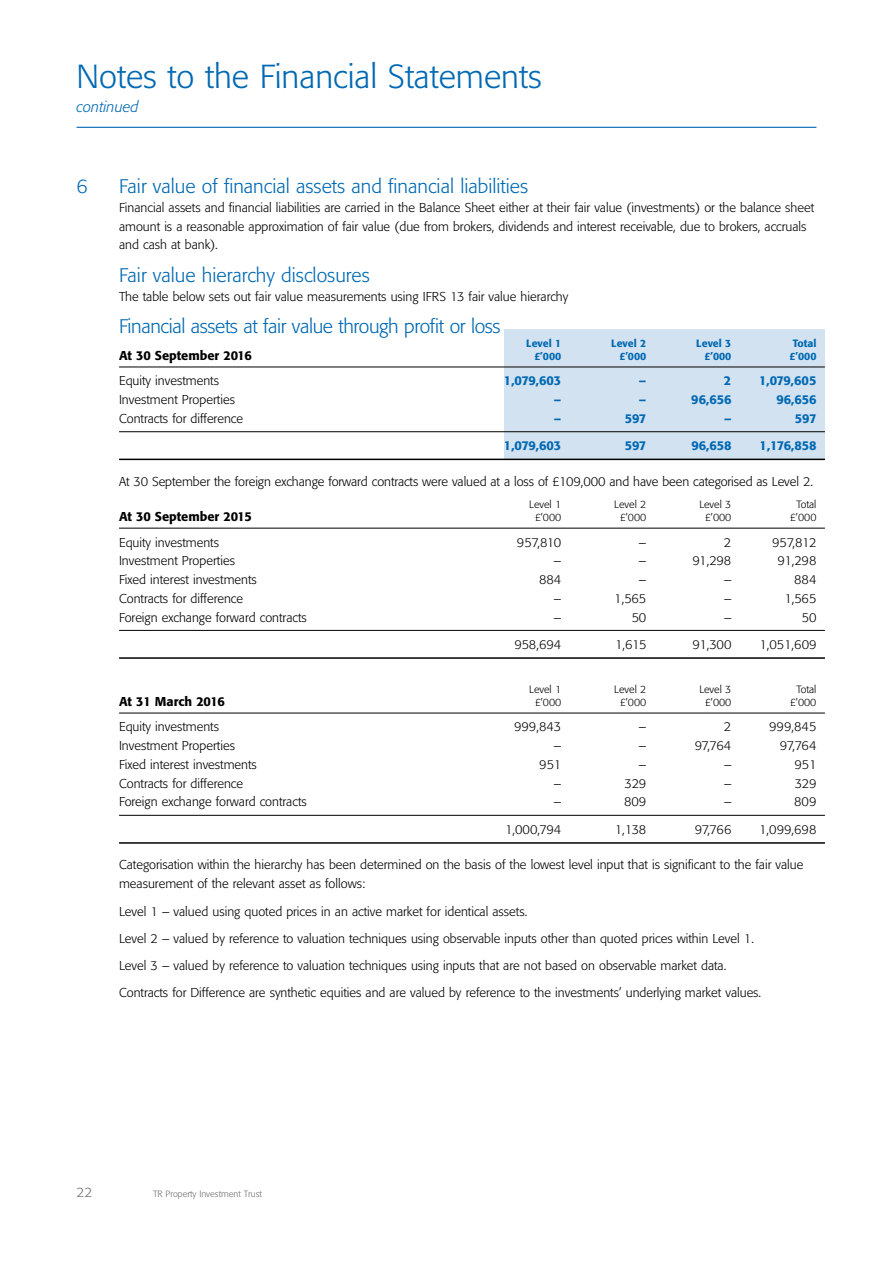
<style>
.page{position:relative;width:893px;height:1263px;background:#fff}
.page>*{position:absolute;margin:0;border:0;box-sizing:border-box;transform-origin:0 0}
.t1{font:300 33px "Formata";color:#0069b3}
.t2{font:300 19.5px "Formata";color:#0069b3}
.t3{font:300 19.5px "Formata";letter-spacing:-.02em;color:#0069b3}
.t4{font:italic 300 15px "Formata";color:#0069b3}
.t5{font:300 13.5px "Formata";color:#6e6e6e}
.t6{font:300 12.75px/18.8px "Formata";color:#000}
.t7{font:500 12.75px "Formata";letter-spacing:-.02em;color:#0069b3}
.t8{font:500 12.75px "Formata";color:#000}
.t9{font:300 10.5px "Formata";color:#000}
.t10{font:500 10.5px "Formata";color:#0069b3}
.t11{font:300 9px "Formata";color:#6e6e6e}
</style>
<div class="page">
<hr style="left:77px;top:127px;width:739px;height:1px;background:#0069b3">
<div style="left:504px;top:330px;width:321px;height:130px;background:#d3e2f0"></div>
<hr style="left:119px;top:367px;width:706px;height:1px;background:#000">
<hr style="left:119px;top:431px;width:706px;height:1px;background:#000">
<hr style="left:119px;top:459px;width:706px;height:1px;background:#000">
<hr style="left:119px;top:528px;width:706px;height:1px;background:#000">
<hr style="left:119px;top:630px;width:706px;height:1px;background:#000">
<hr style="left:119px;top:657px;width:706px;height:2px;background:#000">
<hr style="left:119px;top:713px;width:706px;height:1px;background:#000">
<hr style="left:119px;top:815px;width:706px;height:1px;background:#000">
<hr style="left:119px;top:842px;width:706px;height:2px;background:#000">
<h1 class="t1" style="left:77px;top:58px;width:467px">Notes to the Financial Statements</h1>
<p class="t4" style="left:77px;top:98px;width:64px">continued</p>
<h2 class="t2" style="left:77px;top:175px;width:13px">6</h2>
<h2 class="t2" style="left:119px;top:175px;width:411px">Fair value of financial assets and financial liabilities</h2>
<p class="t6" style="left:119px;top:198px;width:697px">Financial assets and financial liabilities are carried in the Balance Sheet either at their fair value (investments) or the balance sheet amount is a reasonable approximation of fair value (due from brokers, dividends and interest receivable, due to brokers, accruals and cash at bank).</p>
<h2 class="t2" style="left:119px;top:264px;width:252px">Fair value hierarchy disclosures</h2>
<p class="t6" style="left:119px;top:287px;width:451px">The table below sets out fair value measurements using IFRS 13 fair value hierarchy</p>
<h2 class="t3" style="left:119px;top:315px;width:383px">Financial assets at fair value through profit or loss</h2>
<p class="t10" style="left:526px;top:337px;width:37px">Level 1</p>
<p class="t10" style="left:611px;top:337px;width:37px">Level 2</p>
<p class="t10" style="left:696px;top:337px;width:37px">Level 3</p>
<p class="t10" style="left:793px;top:337px;width:25px">Total</p>
<p class="t8" style="left:119px;top:348px;width:134px">At 30 September 2016</p>
<p class="t10" style="left:535px;top:350px;width:28px">£’000</p>
<p class="t10" style="left:620px;top:350px;width:28px">£’000</p>
<p class="t10" style="left:705px;top:350px;width:28px">£’000</p>
<p class="t10" style="left:790px;top:350px;width:28px">£’000</p>
<p class="t6" style="left:119px;top:372px;width:102px">Equity investments</p>
<p class="t7" style="left:504px;top:373px;width:59px">1,079,603</p>
<p class="t7" style="left:639px;top:373px;width:9px">–</p>
<p class="t7" style="left:724px;top:373px;width:9px">2</p>
<p class="t7" style="left:759px;top:373px;width:59px">1,079,605</p>
<p class="t6" style="left:119px;top:390px;width:117px">Investment Properties</p>
<p class="t7" style="left:554px;top:392px;width:9px">–</p>
<p class="t7" style="left:639px;top:392px;width:9px">–</p>
<p class="t7" style="left:691px;top:392px;width:42px">96,656</p>
<p class="t7" style="left:776px;top:392px;width:42px">96,656</p>
<p class="t6" style="left:119px;top:409px;width:126px">Contracts for difference</p>
<p class="t7" style="left:554px;top:410px;width:9px">–</p>
<p class="t7" style="left:625px;top:410px;width:23px">597</p>
<p class="t7" style="left:724px;top:410px;width:9px">–</p>
<p class="t7" style="left:795px;top:410px;width:23px">597</p>
<p class="t7" style="left:504px;top:438px;width:59px">1,079,603</p>
<p class="t7" style="left:625px;top:438px;width:23px">597</p>
<p class="t7" style="left:691px;top:438px;width:42px">96,658</p>
<p class="t7" style="left:760px;top:438px;width:58px">1,176,858</p>
<p class="t6" style="left:119px;top:472px;width:695px">At 30 September the foreign exchange forward contracts were valued at a loss of £109,000 and have been categorised as Level 2.</p>
<p class="t9" style="left:529px;top:498px;width:34px">Level 1</p>
<p class="t9" style="left:614px;top:498px;width:34px">Level 2</p>
<p class="t9" style="left:699px;top:498px;width:34px">Level 3</p>
<p class="t9" style="left:796px;top:498px;width:21px">Total</p>
<p class="t8" style="left:119px;top:509px;width:134px">At 30 September 2015</p>
<p class="t9" style="left:535px;top:511px;width:28px">£’000</p>
<p class="t9" style="left:620px;top:511px;width:28px">£’000</p>
<p class="t9" style="left:705px;top:511px;width:28px">£’000</p>
<p class="t9" style="left:790px;top:511px;width:28px">£’000</p>
<p class="t6" style="left:119px;top:533px;width:102px">Equity investments</p>
<p class="t6" style="left:517px;top:533px;width:46px">957,810</p>
<p class="t6" style="left:639px;top:533px;width:9px">–</p>
<p class="t6" style="left:724px;top:533px;width:9px">2</p>
<p class="t6" style="left:772px;top:533px;width:46px">957,812</p>
<p class="t6" style="left:119px;top:551px;width:117px">Investment Properties</p>
<p class="t6" style="left:554px;top:551px;width:9px">–</p>
<p class="t6" style="left:639px;top:551px;width:9px">–</p>
<p class="t6" style="left:692px;top:551px;width:41px">91,298</p>
<p class="t6" style="left:777px;top:551px;width:41px">91,298</p>
<p class="t6" style="left:119px;top:570px;width:139px">Fixed interest investments</p>
<p class="t6" style="left:539px;top:570px;width:24px">884</p>
<p class="t6" style="left:639px;top:570px;width:9px">–</p>
<p class="t6" style="left:724px;top:570px;width:9px">–</p>
<p class="t6" style="left:794px;top:570px;width:24px">884</p>
<p class="t6" style="left:119px;top:589px;width:126px">Contracts for difference</p>
<p class="t6" style="left:554px;top:589px;width:9px">–</p>
<p class="t6" style="left:614px;top:589px;width:34px">1,565</p>
<p class="t6" style="left:724px;top:589px;width:9px">–</p>
<p class="t6" style="left:784px;top:589px;width:34px">1,565</p>
<p class="t6" style="left:119px;top:608px;width:189px">Foreign exchange forward contracts</p>
<p class="t6" style="left:554px;top:608px;width:9px">–</p>
<p class="t6" style="left:632px;top:608px;width:16px">50</p>
<p class="t6" style="left:724px;top:608px;width:9px">–</p>
<p class="t6" style="left:802px;top:608px;width:16px">50</p>
<p class="t6" style="left:514px;top:635px;width:48px">958,694</p>
<p class="t6" style="left:615px;top:635px;width:33px">1,615</p>
<p class="t6" style="left:692px;top:635px;width:41px">91,300</p>
<p class="t6" style="left:759px;top:635px;width:59px">1,051,609</p>
<p class="t9" style="left:529px;top:683px;width:34px">Level 1</p>
<p class="t9" style="left:614px;top:683px;width:34px">Level 2</p>
<p class="t9" style="left:699px;top:683px;width:34px">Level 3</p>
<p class="t9" style="left:796px;top:683px;width:21px">Total</p>
<p class="t8" style="left:119px;top:694px;width:107px">At 31 March 2016</p>
<p class="t9" style="left:535px;top:696px;width:28px">£’000</p>
<p class="t9" style="left:620px;top:696px;width:28px">£’000</p>
<p class="t9" style="left:705px;top:696px;width:28px">£’000</p>
<p class="t9" style="left:790px;top:696px;width:28px">£’000</p>
<p class="t6" style="left:119px;top:718px;width:102px">Equity investments</p>
<p class="t6" style="left:514px;top:718px;width:49px">999,843</p>
<p class="t6" style="left:639px;top:718px;width:9px">–</p>
<p class="t6" style="left:724px;top:718px;width:9px">2</p>
<p class="t6" style="left:769px;top:718px;width:49px">999,845</p>
<p class="t6" style="left:119px;top:736px;width:117px">Investment Properties</p>
<p class="t6" style="left:554px;top:736px;width:9px">–</p>
<p class="t6" style="left:639px;top:736px;width:9px">–</p>
<p class="t6" style="left:695px;top:736px;width:38px">97,764</p>
<p class="t6" style="left:780px;top:736px;width:38px">97,764</p>
<p class="t6" style="left:119px;top:755px;width:139px">Fixed interest investments</p>
<p class="t6" style="left:539px;top:755px;width:24px">951</p>
<p class="t6" style="left:639px;top:755px;width:9px">–</p>
<p class="t6" style="left:724px;top:755px;width:9px">–</p>
<p class="t6" style="left:794px;top:755px;width:24px">951</p>
<p class="t6" style="left:119px;top:774px;width:126px">Contracts for difference</p>
<p class="t6" style="left:554px;top:774px;width:9px">–</p>
<p class="t6" style="left:625px;top:774px;width:23px">329</p>
<p class="t6" style="left:724px;top:774px;width:9px">–</p>
<p class="t6" style="left:795px;top:774px;width:23px">329</p>
<p class="t6" style="left:119px;top:793px;width:189px">Foreign exchange forward contracts</p>
<p class="t6" style="left:554px;top:793px;width:9px">–</p>
<p class="t6" style="left:624px;top:793px;width:24px">809</p>
<p class="t6" style="left:724px;top:793px;width:9px">–</p>
<p class="t6" style="left:794px;top:793px;width:24px">809</p>
<p class="t6" style="left:505px;top:820px;width:58px">1,000,794</p>
<p class="t6" style="left:615px;top:820px;width:33px">1,138</p>
<p class="t6" style="left:695px;top:820px;width:38px">97,766</p>
<p class="t6" style="left:759px;top:820px;width:59px">1,099,698</p>
<p class="t6" style="left:119px;top:856px;width:686px">Categorisation within the hierarchy has been determined on the basis of the lowest level input that is significant to the fair value measurement of the relevant asset as follows:</p>
<p class="t6" style="left:119px;top:897px;width:644px;line-height:27.3px">Level 1 – valued using quoted prices in an active market for identical assets.<br>Level 2 – valued by reference to valuation techniques using observable inputs other than quoted prices within Level 1.<br>Level 3 – valued by reference to valuation techniques using inputs that are not based on observable market data.<br>Contracts for Difference are synthetic equities and are valued by reference to the investments’ underlying market values.</p>
<p class="t5" style="left:77px;top:1184px;width:17px">22</p>
<p class="t11" style="left:153px;top:1188px;width:110px">TR Property Investment Trust</p>
</div>
